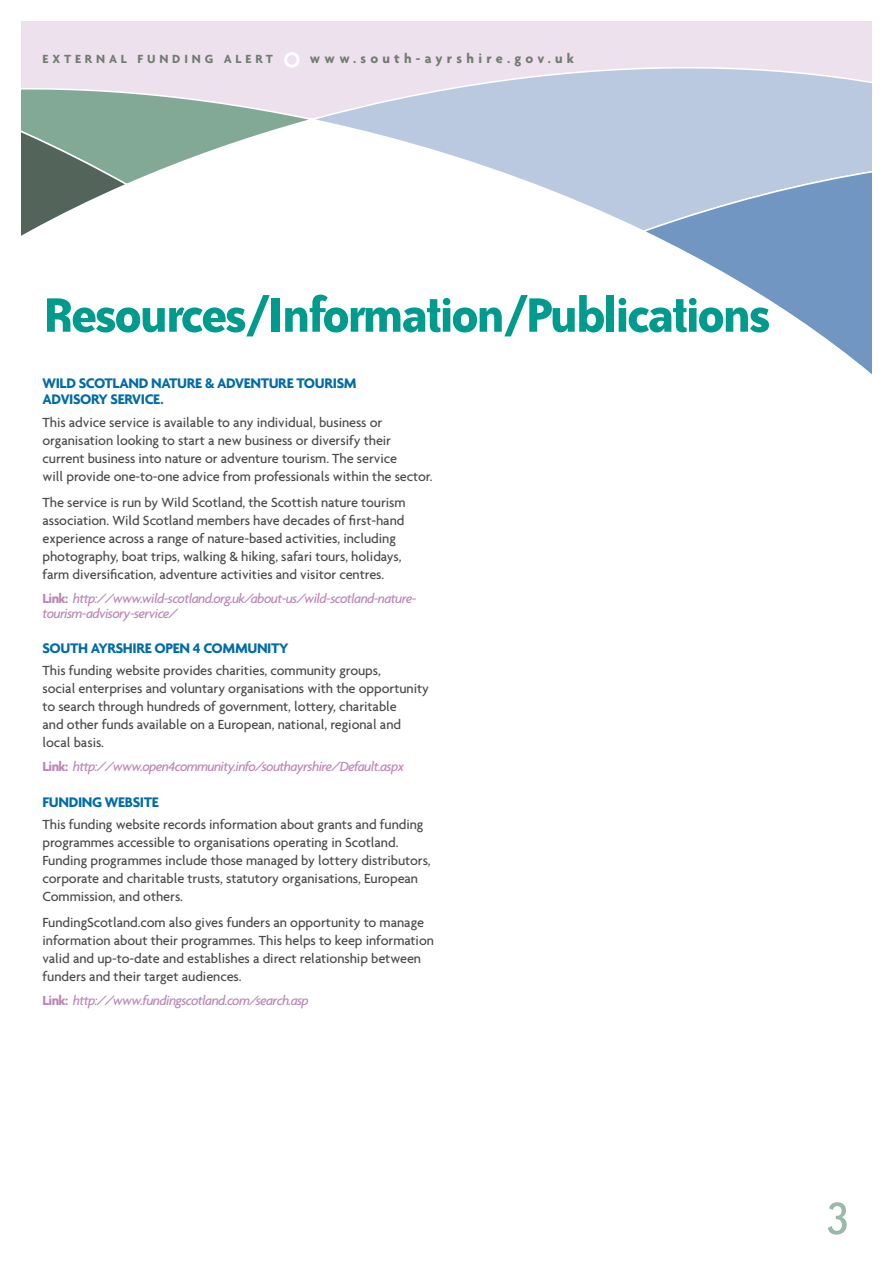
<style>
.page{position:relative;width:893px;height:1263px;background:#fff}
.page>*{position:absolute;margin:0;border:0;box-sizing:border-box;transform-origin:0 0}
.t1{font:700 55.5px "Bailey Sans ITC";letter-spacing:-.05em;color:#009b8c}
.t2{font:54px "Bailey Sans ITC";color:#9ab9aa}
.t3{font:700 15px/16.5px "Agenda";letter-spacing:.015em;color:#006ca7}
.t4{font:700 15px "Agenda";letter-spacing:-.02em;color:#006ca7}
.t5{font:500 14.25px/18px "Agenda";letter-spacing:-.005em;color:#4b4b4d}
.t6{font:italic 500 14.25px/15px "Agenda";letter-spacing:-.045em;color:#bc87b6}
.t7{font:700 14.25px "Agenda";letter-spacing:.3em;color:#727b71}
.t8{font:700 12.75px "Agenda";letter-spacing:.3em;color:#727b71}
.s1{font-weight:700;font-style:normal}
</style>
<div class="page">
<div style="left:21px;top:21px;width:851px;height:62px;background:#ede1ee"></div>
<svg style="left:21px;top:83px;width:285px;height:99px"></svg>
<svg style="left:21px;top:92px;width:109px;height:144px"></svg>
<svg style="left:306px;top:40px;width:566px;height:189px"></svg>
<svg style="left:640px;top:151px;width:232px;height:224px"></svg>
<svg style="left:284px;top:52px;width:15px;height:16px"></svg>
<p class="t8" style="left:43px;top:51px;width:232px">EXTERNAL FUNDING ALERT</p>
<p class="t7" style="left:310px;top:50px;width:266px">WWW.SOUTH-AYRSHIRE.GOV.UK</p>
<h1 class="t1" style="left:43px;top:285px;width:730px">Resources/Information/Publications</h1>
<p class="t3" style="left:43px;top:374px;width:316px">WILD SCOTLAN D NATURE &amp; ADVENTURE TOURISM<br>ADVISORY SERVICE.</p>
<p class="t5" style="left:43px;top:413px;width:392px">This advice service is available to any individual, business or organisation looking to start a new business or diversify their current business into nature or adventure tourism. The service<br>will provide one-to-one advice from professionals within the sector.</p>
<p class="t5" style="left:43px;top:493px;width:365px">The service is run by Wild Scotland, the Scottish nature tourism association. Wild Scotland members have decades of first-hand experience across a range of nature-based activities, including photography, boat trips, walking &amp; hiking, safari tours, holidays, farm diversification, adventure activities and visitor centres.</p>
<p class="t6" style="left:43px;top:590px;width:376px"><span class="s1">LINK:</span> http://www.wild-scotland.org.uk/about-us/wild-scotland-nature&shy;tourism-advisory-service/</p>
<p class="t4" style="left:43px;top:639px;width:248px">SOUTH AYRSHIRE OPEN 4 COMMUN ITY</p>
<p class="t5" style="left:43px;top:661px;width:388px">This funding website provides charities, community groups,<br>social enterprises and voluntary organisations with the opportunity to search through hundreds of government, lottery, charitable<br>and other funds available on a European, national, regional and local basis.</p>
<p class="t6" style="left:43px;top:758px;width:363px"><span class="s1">LINK:</span> http://www.open4community.info/southayrshire/Default.aspx</p>
<p class="t4" style="left:43px;top:792px;width:118px">FUNDING WEBSITE</p>
<p class="t5" style="left:43px;top:815px;width:390px">This funding website records information about grants and funding programmes accessible to organisations operating in Scotland.<br>Funding programmes include those managed by lottery distributors, corporate and charitable trusts, statutory organisations, European Commission, and others.</p>
<p class="t5" style="left:43px;top:913px;width:393px">FundingScotland.com also gives funders an opportunity to manage information about their programmes. This helps to keep information valid and up-to-date and establishes a direct relationship between funders and their target audiences.</p>
<p class="t6" style="left:43px;top:992px;width:268px"><span class="s1">LINK:</span> http://www.fundingscotland.com/search.asp</p>
<h2 class="t2" style="left:826px;top:1189px;width:26px">3</h2>
</div>
